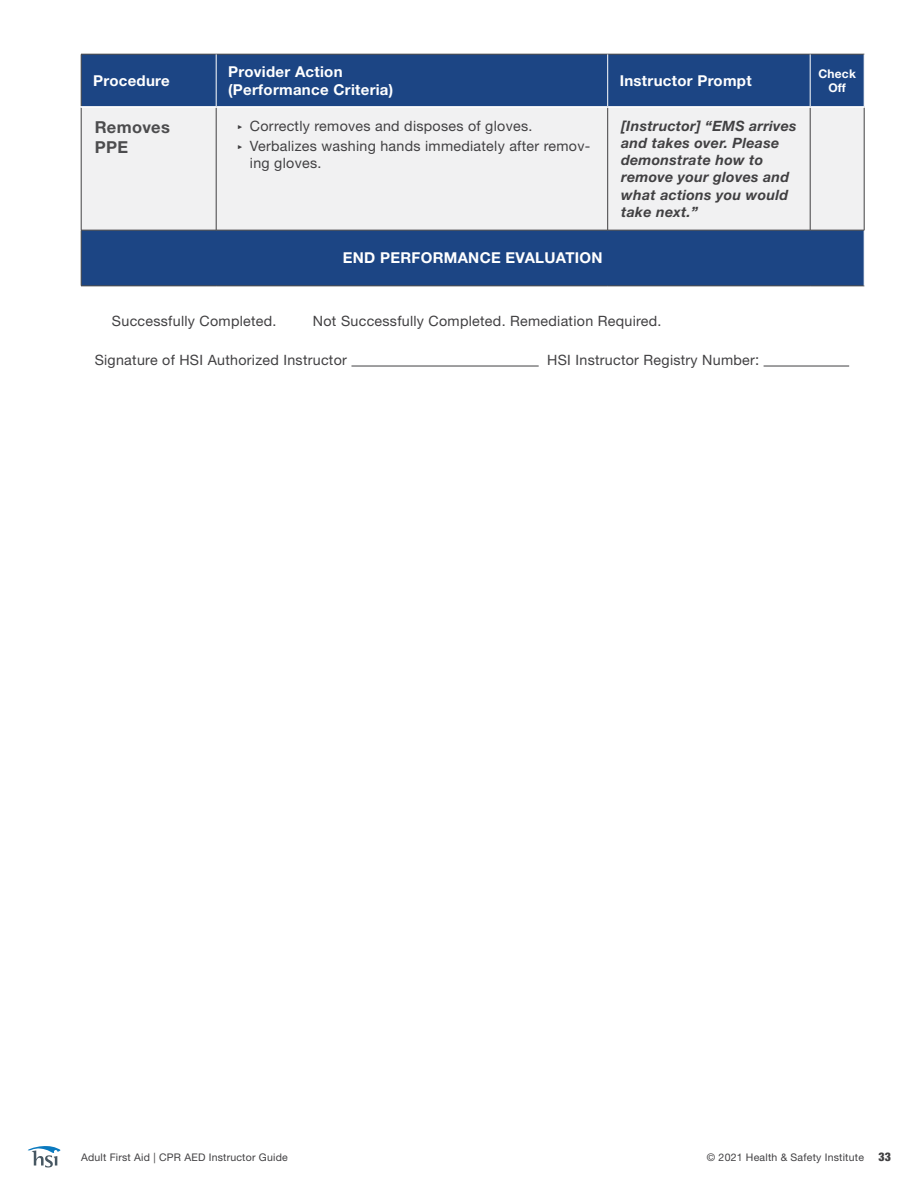
<style>
.page{position:relative;width:918px;height:1188px;background:#fff}
.page>*{position:absolute;margin:0;border:0;box-sizing:border-box;transform-origin:0 0}
.t1{font:700 16.5px/19.8px "Helvetica Neue LT Std";letter-spacing:.02em;color:#4c4c4e}
.t2{font:700 15px/18px "Helvetica Neue LT Std";letter-spacing:.02em;color:#fff}
.t3{font:14.25px/20.1px "Helvetica Neue LT Std";letter-spacing:.02em;color:#414042}
.t4{font:italic 700 14.25px/17.1px "Helvetica Neue LT Std";letter-spacing:.02em;color:#414042}
.t5{font:700 12px/14.4px "Helvetica Neue LT Std";letter-spacing:.02em;color:#fff;text-align:center}
.t6{font:10.5px "Helvetica Neue LT Std";letter-spacing:.02em;color:#414042}
.s1{font-family:"SF Pro Text"}
.s2{font-size:15px}
.s3{font-weight:900;font-stretch:condensed;font-size:12px}
</style>
<div class="page">
<div style="left:82px;top:55px;width:782px;height:231px;background:#1c4584"></div>
<div style="left:82px;top:108px;width:782px;height:122px;background:#f1f1f2"></div>
<hr style="left:216px;top:108px;width:1px;height:122px;background:#414042">
<hr style="left:607px;top:108px;width:1px;height:122px;background:#414042">
<hr style="left:810px;top:108px;width:1px;height:122px;background:#414042">
<hr style="left:81px;top:108px;width:1px;height:122px;background:#414042">
<hr style="left:864px;top:108px;width:1px;height:122px;background:#414042">
<hr style="left:81px;top:230px;width:135px;height:1px;background:#414042">
<hr style="left:81px;top:230px;width:1px;height:56px;background:#414042">
<hr style="left:216px;top:230px;width:392px;height:1px;background:#414042">
<hr style="left:608px;top:230px;width:202px;height:1px;background:#414042">
<hr style="left:81px;top:286px;width:135px;height:1px;background:#414042">
<hr style="left:216px;top:286px;width:392px;height:1px;background:#414042">
<hr style="left:608px;top:286px;width:202px;height:1px;background:#414042">
<hr style="left:810px;top:286px;width:54px;height:1px;background:#414042">
<hr style="left:81px;top:54px;width:135px;height:1px;background:#414042">
<hr style="left:81px;top:54px;width:1px;height:52px;background:#414042">
<hr style="left:216px;top:54px;width:392px;height:1px;background:#414042">
<hr style="left:608px;top:54px;width:202px;height:1px;background:#414042">
<hr style="left:810px;top:54px;width:54px;height:1px;background:#414042">
<hr style="left:810px;top:230px;width:54px;height:1px;background:#414042">
<hr style="left:216px;top:54px;width:1px;height:52px;background:#fff">
<hr style="left:607px;top:54px;width:1px;height:52px;background:#fff">
<hr style="left:810px;top:54px;width:1px;height:52px;background:#fff">
<hr style="left:81px;top:106px;width:135px;height:2px;background:#fff">
<hr style="left:216px;top:106px;width:392px;height:2px;background:#fff">
<hr style="left:608px;top:106px;width:202px;height:2px;background:#fff">
<hr style="left:810px;top:106px;width:54px;height:2px;background:#fff">
<hr style="left:351px;top:366px;width:188px;height:1px;background:#414042">
<hr style="left:764px;top:366px;width:85px;height:1px;background:#414042">
<svg style="left:27px;top:1146px;width:34px;height:22px"></svg>
<p class="t2" style="left:93px;top:71px;width:78px">Procedure</p>
<p class="t2" style="left:228px;top:62px;width:167px">Provider Action (Performance Criteria)</p>
<p class="t2" style="left:620px;top:71px;width:134px">Instructor Prompt</p>
<p class="t5" style="left:818px;top:66px;width:39px">Check<br>Off</p>
<p class="t1" style="left:95px;top:117px;width:77px">Removes<br>PPE</p>
<p class="t3" style="left:236px;top:116px;width:355px"><span class="s1">‣</span> Correctly removes and disposes of gloves.<br><span class="s1">‣</span> Verbalizes washing hands immediately after remov-</p>
<p class="t3" style="left:250px;top:153px;width:73px">ing gloves.</p>
<p class="t4" style="left:621px;top:117px;width:177px">[Instructor] “EMS arrives and takes over. Please demonstrate how to remove your gloves and what actions you would take next.”</p>
<p class="t2" style="left:343px;top:249px;width:261px">END PERFORMANCE EVALUATION</p>
<p class="t3" style="left:112px;top:310px;width:166px">Successfully Completed.</p>
<p class="t3" style="left:313px;top:310px;width:350px">Not Successfully Completed. Remediation Required.</p>
<p class="t3" style="left:95px;top:349px;width:254px">Signature of HSI Authorized Instructor</p>
<p class="t3" style="left:547px;top:349px;width:214px">HSI Instructor Registry Number<span class="s2">:</span></p>
<p class="t6" style="left:81px;top:1151px;width:208px">Adult First Aid | CPR AED Instructor Guide</p>
<p class="t6" style="left:707px;top:1151px;width:186px">© 2021 Health &amp; Safety Institute <span class="s3">33</span></p>
</div>
